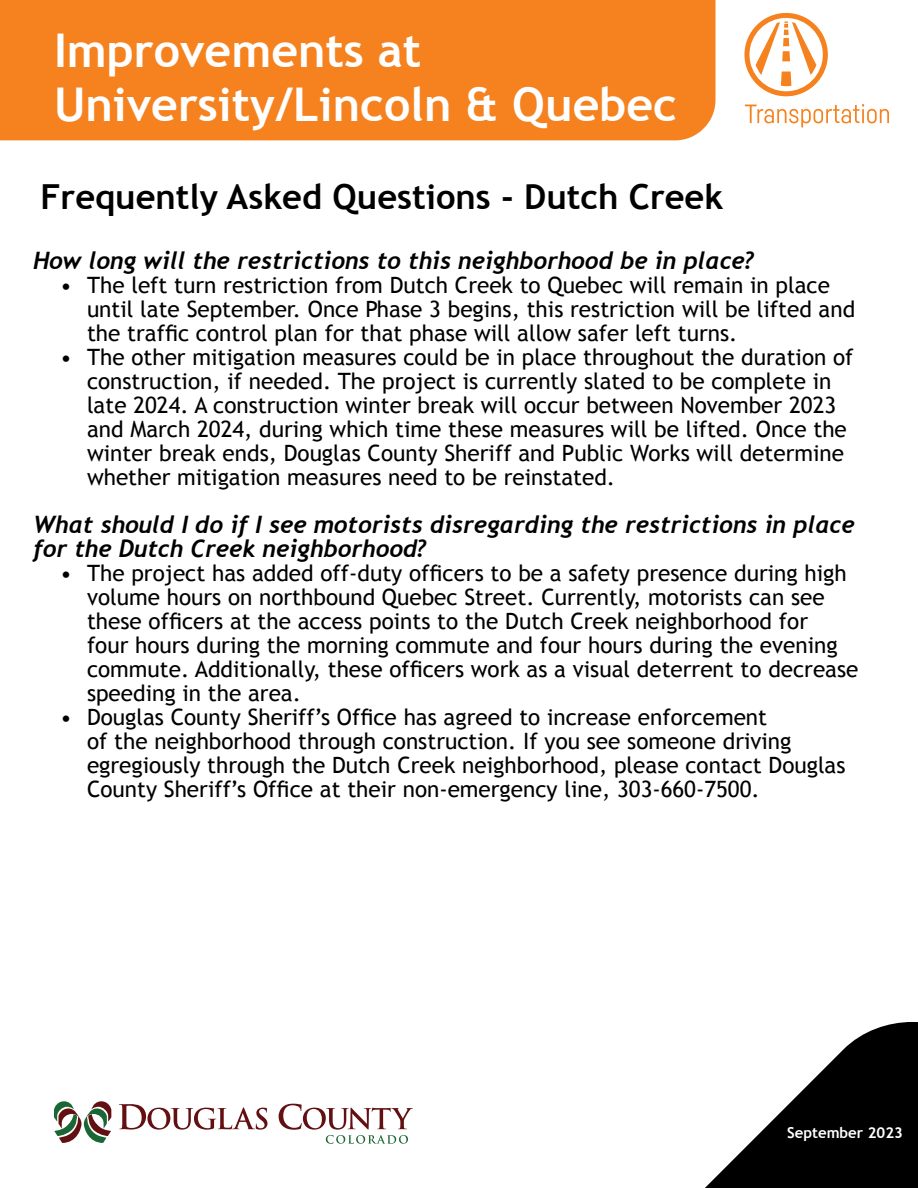
<style>
.page{position:relative;width:918px;height:1188px;background:#fff}
.page>*{position:absolute;margin:0;border:0;box-sizing:border-box;transform-origin:0 0}
.t1{font:700 46.5px/54px "Trebuchet MS";color:#fff}
.t2{font:700 34.5px "Trebuchet MS";color:#000}
.t3{font:italic 700 24px/24px "Trebuchet";color:#000}
.t4{font:22.5px/24px "Trebuchet MS";color:#000}
.t5{font:700 15px "Trebuchet MS";color:#fff}
</style>
<div class="page">
<svg style="left:267px;top:1022px;width:651px;height:166px"></svg>
<div style="left:0;top:0;width:716px;height:140px;background:#f5821f"></div>
<svg style="left:119px;top:1104px;width:148px;height:26px"></svg>
<svg style="left:54px;top:1101px;width:57px;height:42px"></svg>
<svg style="left:279px;top:1104px;width:134px;height:40px"></svg>
<svg style="left:744px;top:13px;width:84px;height:83px"></svg>
<svg style="left:745px;top:104px;width:144px;height:23px"></svg>
<h1 class="t1" style="left:54px;top:23px;width:625px">Improvements at<br>University/Lincoln &amp; Quebec</h1>
<h2 class="t2" style="left:40px;top:175px;width:684px">Frequently Asked Questions - Dutch Creek</h2>
<p class="t3" style="left:33px;top:249px;width:723px">How long will the restrictions to this neighborhood be in place?</p>
<p class="t4" style="left:87px;top:273px;width:770px;text-indent:-27px">• The left turn restriction from Dutch Creek to Quebec will remain in place until late September. Once Phase 3 begins, this restriction will be lifted and the traffic control plan for that phase will allow safer left turns.</p>
<p class="t4" style="left:87px;top:346px;width:768px;text-indent:-27px">• The other mitigation measures could be in place throughout the duration of construction, if needed. The project is currently slated to be complete in late 2024. A construction winter break will occur between November 2023 and March 2024, during which time these measures will be lifted. Once the winter break ends, Douglas County Sheriff and Public Works will determine whether mitigation measures need to be reinstated.</p>
<p class="t3" style="left:33px;top:513px;width:823px">What should I do if I see motorists disregarding the restrictions in place for the Dutch Creek neighborhood?</p>
<p class="t4" style="left:87px;top:561px;width:773px;text-indent:-27px">• The project has added off-duty officers to be a safety presence during high volume hours on northbound Quebec Street. Currently, motorists can see these officers at the access points to the Dutch Creek neighborhood for<br>four hours during the morning commute and four hours during the evening commute. Additionally, these officers work as a visual deterrent to decrease speeding in the area.</p>
<p class="t4" style="left:87px;top:706px;width:760px;text-indent:-27px">• Douglas County Sheriff’s Office has agreed to increase enforcement<br>of the neighborhood through construction. If you see someone driving egregiously through the Dutch Creek neighborhood, please contact Douglas County Sheriff’s Office at their non-emergency line, 303-660-7500.</p>
<p class="t5" style="left:787px;top:1123px;width:117px">September 2023</p>
</div>
